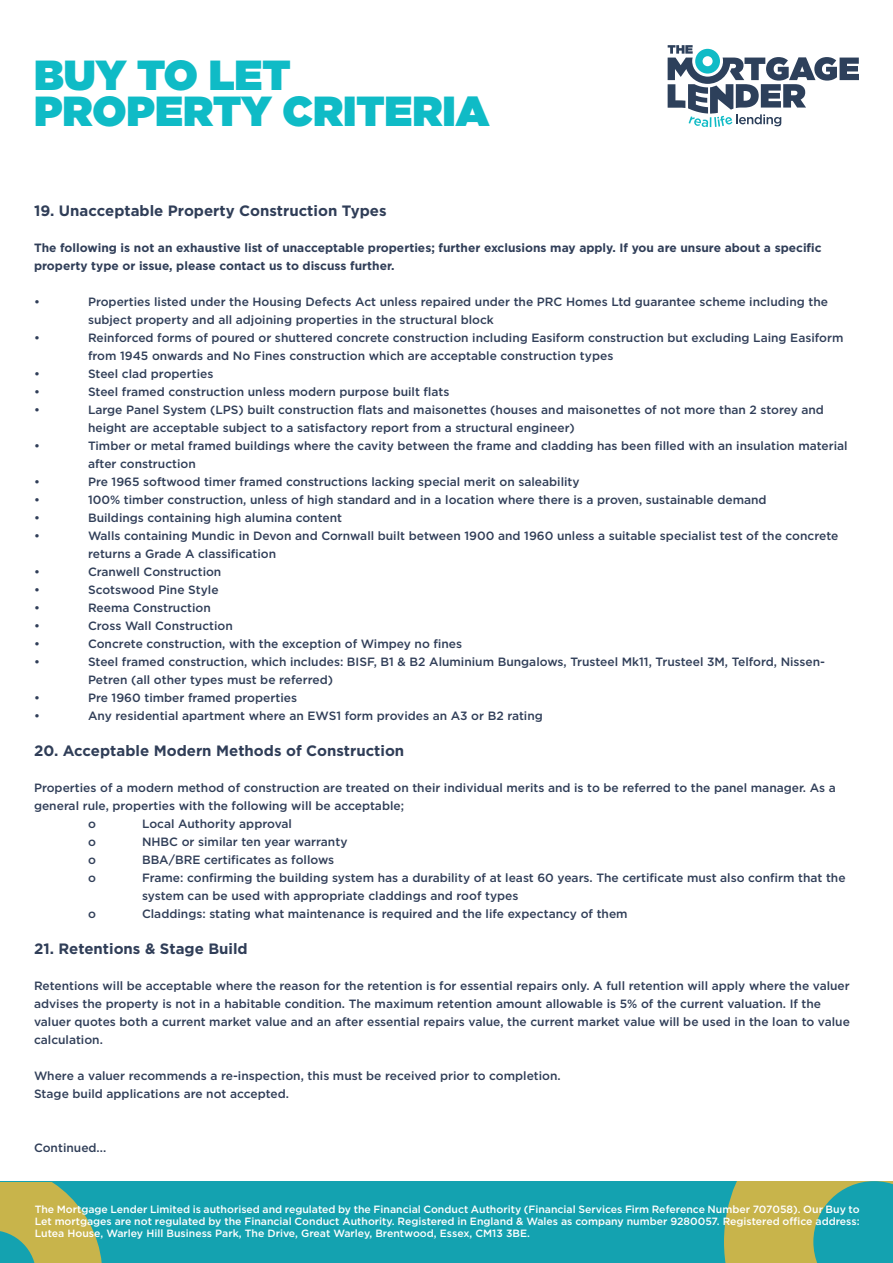
<style>
.page{position:relative;width:893px;height:1263px;background:#fff}
.page>*{position:absolute;margin:0;border:0;box-sizing:border-box;transform-origin:0 0}
.t1{font:900 42px "Gotham";color:#0fbbc6}
.t2{font:700 15px "Gotham";color:#303e58}
.t3{font:500 12px/18px "Gotham";color:#303e58}
.t4{font:700 12px/18px "Gotham";color:#303e58}
.t5{font:500 10.5px/12px "Gotham";color:#fff;text-align:justify}
</style>
<div class="page">
<svg style="left:668px;top:45px;width:191px;height:82px"></svg>
<svg style="left:0;top:1182px;width:893px;height:81px;background:#36a59c"></svg>
<p class="t1" style="left:34px;top:45px;width:258px">BUY TO LET</p>
<p class="t1" style="left:34px;top:81px;width:457px">PROPERTY CRITERIA</p>
<p class="t2" style="left:34px;top:201px;width:354px">19. Unacceptable Property Construction Types</p>
<p class="t4" style="left:34px;top:239px;width:789px">The following is not an exhaustive list of unacceptable properties; further exclusions may apply. If you are unsure about a specific property type or issue, please contact us to discuss further.</p>
<p class="t3" style="left:34px;top:293px;width:7px">•</p>
<p class="t3" style="left:88px;top:293px;width:741px">Properties listed under the Housing Defects Act unless repaired under the PRC Homes Ltd guarantee scheme including the subject property and all adjoining properties in the structural block</p>
<p class="t3" style="left:34px;top:329px;width:7px">•</p>
<p class="t3" style="left:88px;top:329px;width:757px">Reinforced forms of poured or shuttered concrete construction including Easiform construction but excluding Laing Easiform from 1945 onwards and No Fines construction which are acceptable construction types</p>
<p class="t3" style="left:34px;top:365px;width:7px">•</p>
<p class="t3" style="left:88px;top:365px;width:127px">Steel clad properties</p>
<p class="t3" style="left:34px;top:383px;width:7px">•</p>
<p class="t3" style="left:88px;top:383px;width:363px">Steel framed construction unless modern purpose built flats</p>
<p class="t3" style="left:34px;top:401px;width:7px">•</p>
<p class="t3" style="left:88px;top:401px;width:737px">Large Panel System (LPS) built construction flats and maisonettes (houses and maisonettes of not more than 2 storey and height are acceptable subject to a satisfactory report from a structural engineer)</p>
<p class="t3" style="left:34px;top:437px;width:7px">•</p>
<p class="t3" style="left:88px;top:437px;width:761px">Timber or metal framed buildings where the cavity between the frame and cladding has been filled with an insulation material after construction</p>
<p class="t3" style="left:34px;top:473px;width:7px">•</p>
<p class="t3" style="left:88px;top:473px;width:493px">Pre 1965 softwood timer framed constructions lacking special merit on saleability</p>
<p class="t3" style="left:34px;top:491px;width:7px">•</p>
<p class="t3" style="left:88px;top:491px;width:680px">100% timber construction, unless of high standard and in a location where there is a proven, sustainable demand</p>
<p class="t3" style="left:34px;top:509px;width:7px">•</p>
<p class="t3" style="left:88px;top:509px;width:256px">Buildings containing high alumina content</p>
<p class="t3" style="left:34px;top:527px;width:7px">•</p>
<p class="t3" style="left:88px;top:527px;width:752px">Walls containing Mundic in Devon and Cornwall built between 1900 and 1960 unless a suitable specialist test of the concrete returns a Grade A classification</p>
<p class="t3" style="left:34px;top:563px;width:7px">•</p>
<p class="t3" style="left:88px;top:563px;width:135px">Cranwell Construction</p>
<p class="t3" style="left:34px;top:581px;width:7px">•</p>
<p class="t3" style="left:88px;top:581px;width:132px">Scotswood Pine Style</p>
<p class="t3" style="left:34px;top:599px;width:7px">•</p>
<p class="t3" style="left:88px;top:599px;width:124px">Reema Construction</p>
<p class="t3" style="left:34px;top:617px;width:7px">•</p>
<p class="t3" style="left:88px;top:617px;width:146px">Cross Wall Construction</p>
<p class="t3" style="left:34px;top:635px;width:7px">•</p>
<p class="t3" style="left:88px;top:635px;width:376px">Concrete construction, with the exception of Wimpey no fines</p>
<p class="t3" style="left:34px;top:653px;width:7px">•</p>
<p class="t3" style="left:88px;top:653px;width:739px">Steel framed construction, which includes: BISF, B1 &amp; B2 Aluminium Bungalows, Trusteel Mk11, Trusteel 3M, Telford, Nissen-<br>Petren (all other types must be referred)</p>
<p class="t3" style="left:34px;top:689px;width:7px">•</p>
<p class="t3" style="left:88px;top:689px;width:211px">Pre 1960 timber framed properties</p>
<p class="t3" style="left:34px;top:707px;width:7px">•</p>
<p class="t3" style="left:88px;top:707px;width:456px">Any residential apartment where an EWS1 form provides an A3 or B2 rating</p>
<p class="t2" style="left:34px;top:741px;width:372px">20. Acceptable Modern Methods of Construction</p>
<p class="t3" style="left:34px;top:779px;width:803px">Properties of a modern method of construction are treated on their individual merits and is to be referred to the panel manager. As a general rule, properties with the following will be acceptable;</p>
<p class="t3" style="left:88px;top:815px;width:9px">o</p>
<p class="t3" style="left:142px;top:815px;width:151px">Local Authority approval</p>
<p class="t3" style="left:88px;top:833px;width:9px">o</p>
<p class="t3" style="left:142px;top:833px;width:207px">NHBC or similar ten year warranty</p>
<p class="t3" style="left:88px;top:851px;width:9px">o</p>
<p class="t3" style="left:142px;top:851px;width:194px">BBA/BRE certificates as follows</p>
<p class="t3" style="left:88px;top:869px;width:9px">o</p>
<p class="t3" style="left:142px;top:869px;width:705px">Frame: confirming the building system has a durability of at least 60 years. The certificate must also confirm that the system can be used with appropriate claddings and roof types</p>
<p class="t3" style="left:88px;top:905px;width:9px">o</p>
<p class="t3" style="left:142px;top:905px;width:487px">Claddings: stating what maintenance is required and the life expectancy of them</p>
<p class="t2" style="left:34px;top:939px;width:215px">21. Retentions &amp; Stage Build</p>
<p class="t3" style="left:34px;top:977px;width:817px">Retentions will be acceptable where the reason for the retention is for essential repairs only. A full retention will apply where the valuer advises the property is not in a habitable condition. The maximum retention amount allowable is 5% of the current valuation. If the valuer quotes both a current market value and an after essential repairs value, the current market value will be used in the loan to value calculation.</p>
<p class="t3" style="left:34px;top:1067px;width:528px">Where a valuer recommends a re-inspection, this must be received prior to completion.</p>
<p class="t3" style="left:34px;top:1085px;width:257px">Stage build applications are not accepted.</p>
<p class="t3" style="left:34px;top:1139px;width:74px">Continued...</p>
<p class="t5" style="left:35px;top:1203px;width:826px">The Mortgage Lender Limited is authorised and regulated by the Financial Conduct Authority (Financial Services Firm Reference Number 707058). Our Buy to Let mortgages are not regulated by the Financial Conduct Authority. Registered in England &amp; Wales as company number 9280057. Registered office address:<br>Lutea House, Warley Hill Business Park, The Drive, Great Warley, Brentwood, Essex, CM13 3BE.</p>
</div>
